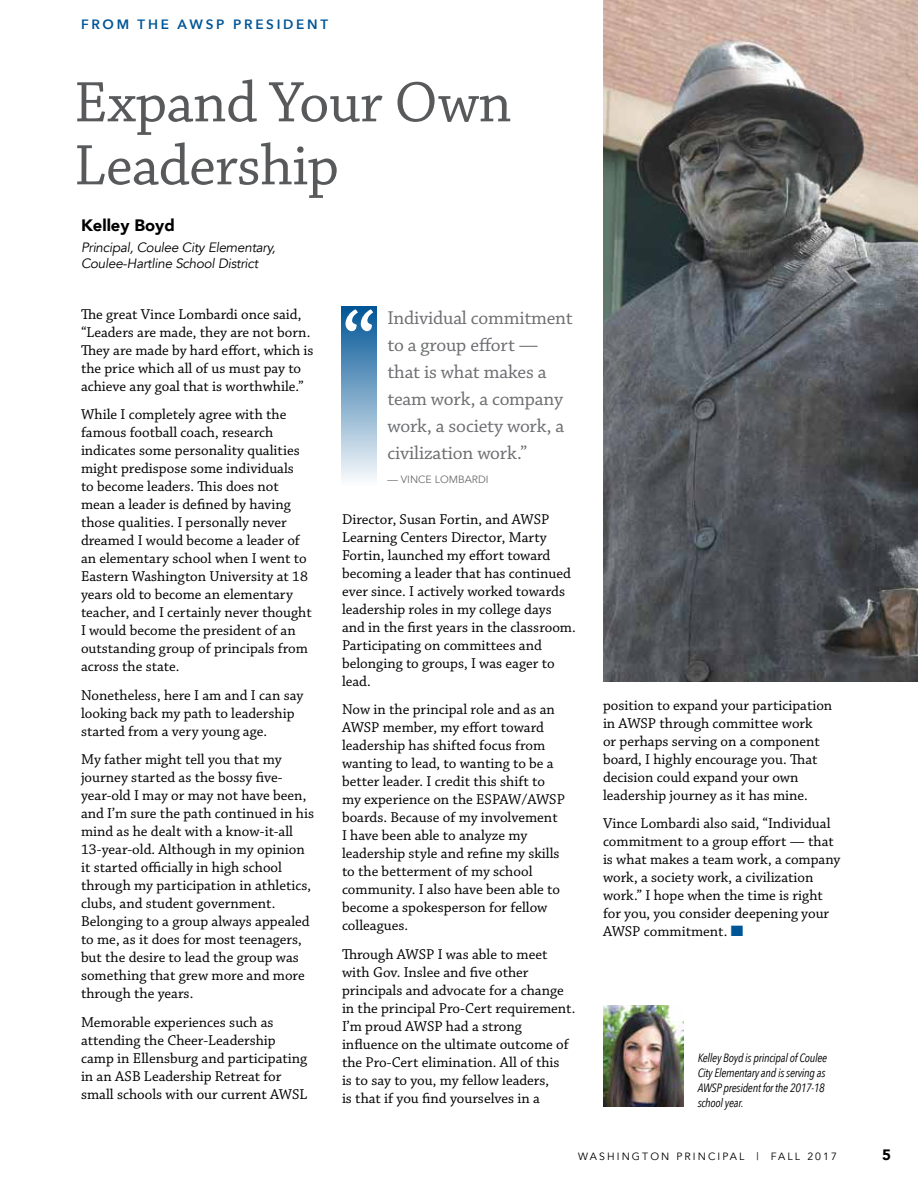
<style>
.page{position:relative;width:918px;height:1188px;background:#fff}
.page>*{position:absolute;margin:0;border:0;box-sizing:border-box;transform-origin:0 0}
.t1{font:60px/63px "Chaparral Pro";letter-spacing:-.01em;color:#58595b}
.t2{font:19.5px/27px "Chaparral Pro";letter-spacing:-.01em;color:#6d6e71}
.t3{font:900 16.5px "Avenir";color:#000}
.t4{font:15px/18px "Chaparral Pro";color:#000}
.t5{font:900 15px "Avenir";color:#000}
.t6{font:italic 13.5px/16.5px "Avenir";letter-spacing:-.02em;color:#000}
.t7{font:600 13.5px "Avenir Next";letter-spacing:.2em;color:#005596}
.t8{font:italic 12px/15px "Avenir Next Condensed";letter-spacing:-.02em;color:#000}
.t9{font:10.5px "Avenir";letter-spacing:.2em;color:#000}
.t10{font:10.5px "Avenir";color:#6d6e71}
.s1{color:#005596}
</style>
<div class="page">
<img style="left:603px;top:1006px;width:81px;height:101px">
<img style="left:603px;top:0;width:315px;height:681px">
<div style="left:342px;top:306px;width:35px;height:179px;background:linear-gradient(to bottom,#005495,#fbfcfd)"></div>
<svg style="left:345px;top:309px;width:28px;height:22px"></svg>
<p class="t7" style="left:81px;top:12px;width:249px">FROM THE AWSP PRESIDENT</p>
<h1 class="t1" style="left:74px;top:73px;width:439px">Expand Your Own<br>Leadership</h1>
<p class="t3" style="left:81px;top:211px;width:95px">Kelley Boyd</p>
<p class="t6" style="left:81px;top:239px;width:196px">Principal, Coulee City Elementary,<br>Coulee-Hartline School District</p>
<p class="t4" style="left:81px;top:306px;width:234px">The great Vince Lombardi once said, “Leaders are made, they are not born.<br>They are made by hard effort, which is the price which all of us must pay to achieve any goal that is worthwhile.”</p>
<p class="t4" style="left:81px;top:406px;width:232px">While I completely agree with the famous football coach, research indicates some personality qualities might predispose some individuals<br>to become leaders. This does not mean a leader is defined by having those qualities. I personally never dreamed I would become a leader of an elementary school when I went to Eastern Washington University at 18 years old to become an elementary teacher, and I certainly never thought I would become the president of an outstanding group of principals from across the state.</p>
<p class="t4" style="left:81px;top:687px;width:224px">Nonetheless, here I am and I can say looking back my path to leadership started from a very young age.</p>
<p class="t4" style="left:81px;top:751px;width:235px">My father might tell you that my journey started as the bossy five&shy;year-old I may or may not have been, and I’m sure the path continued in his mind as he dealt with a know-it-all 13-year-old. Although in my opinion it started officially in high school through my participation in athletics, clubs, and student government.<br>Belonging to a group always appealed to me, as it does for most teenagers, but the desire to lead the group was something that grew more and more through the years.</p>
<p class="t4" style="left:81px;top:1014px;width:228px">Memorable experiences such as attending the Cheer-Leadership camp in Ellensburg and participating in an ASB Leadership Retreat for small schools with our current AWSL</p>
<h2 class="t2" style="left:387px;top:305px;width:187px">Individual commitment to a group effort — that is what makes a team work, a company work, a society work, a civilization work.”</h2>
<p class="t10" style="left:387px;top:474px;width:103px">— VINCE LOMBARDI</p>
<p class="t4" style="left:342px;top:510px;width:235px">Director, Susan Fortin, and AWSP<br>Learning Centers Director, Marty<br>Fortin, launched my effort toward becoming a leader that has continued ever since. I actively worked towards leadership roles in my college days and in the first years in the classroom.<br>Participating on committees and belonging to groups, I was eager to lead.</p>
<p class="t4" style="left:342px;top:701px;width:224px">Now in the principal role and as an<br>AWSP member, my effort toward leadership has shifted focus from wanting to lead, to wanting to be a better leader. I credit this shift to my experience on the ESPAW/AWSP boards. Because of my involvement<br>I have been able to analyze my leadership style and refine my skills to the betterment of my school community. I also have been able to become a spokesperson for fellow colleagues.</p>
<p class="t4" style="left:342px;top:945px;width:235px">Through AWSP I was able to meet with Gov. Inslee and five other principals and advocate for a change in the principal Pro-Cert requirement.<br>I’m proud AWSP had a strong influence on the ultimate outcome of the Pro-Cert elimination. All of this<br>is to say to you, my fellow leaders,<br>is that if you find yourselves in a</p>
<p class="t4" style="left:603px;top:697px;width:231px">position to expand your participation in AWSP through committee work<br>or perhaps serving on a component board, I highly encourage you. That decision could expand your own leadership journey as it has mine.</p>
<p class="t4" style="left:603px;top:815px;width:239px">Vince Lombardi also said, “Individual commitment to a group effort — that is what makes a team work, a company work, a society work, a civilization work.” I hope when the time is right for you, you consider deepening your AWSP commitment. <span class="s1">■</span></p>
<p class="t8" style="left:698px;top:1050px;width:131px">Kelley Boyd is principal of Coulee<br>City Elementary and is serving as<br>AWSP president for the 2017-18 school year.</p>
<p class="t9" style="left:578px;top:1150px;width:260px">WASHINGTON PRINCIPAL | FALL 2017</p>
<p class="t5" style="left:882px;top:1142px;width:10px">5</p>
</div>
